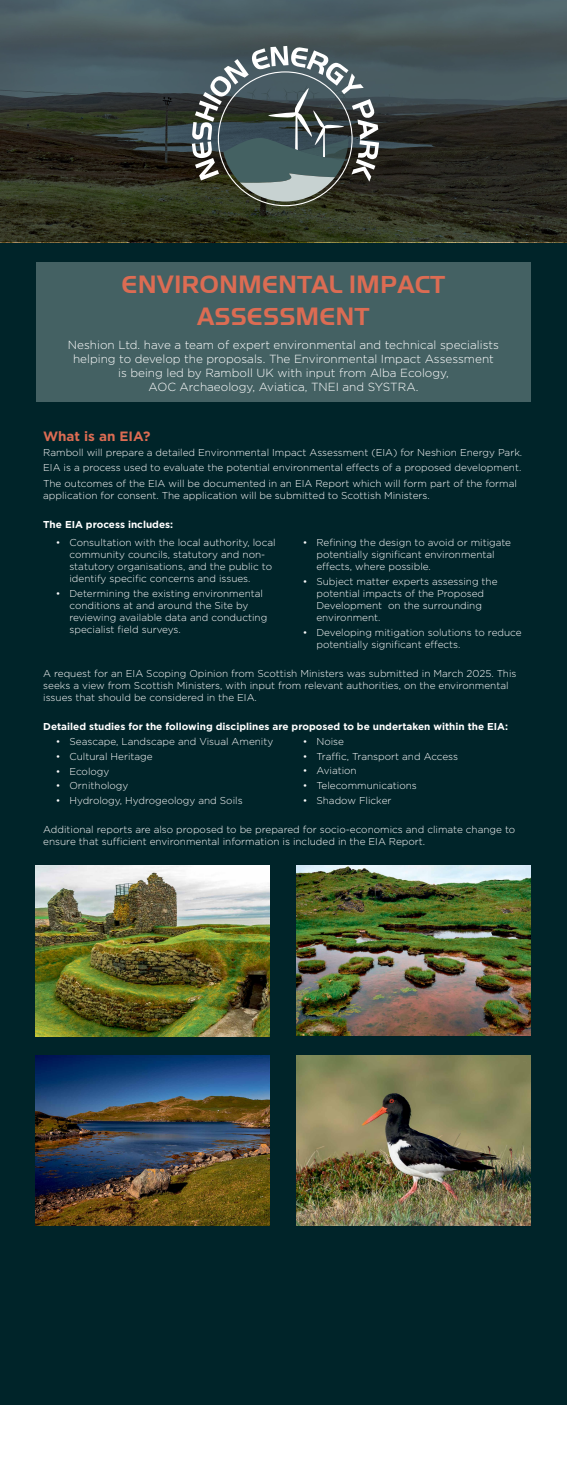
<style>
.page{position:relative;width:567px;height:1460px;background:#fff}
.page>*{position:absolute;margin:0;border:0;box-sizing:border-box;transform-origin:0 0}
.t1{font:700 26px/31.2px "Handel Gothic ITC Com";color:#dc6c53;text-align:center}
.t2{font:700 13.5px "Gotham";color:#dc6c53}
.t3{font:300 11.75px/14.1px "Gotham";color:#fff;text-align:center}
.t4{font:300 10px/12px "Gotham";color:#fff}
.t5{font:700 10px "Gotham";color:#fff}
</style>
<div class="page">
<div style="left:0;top:0;width:567px;height:1405px;background:#002429"></div>
<svg style="left:0;top:0;width:567px;height:242px;background:#38403c"></svg>
<svg style="left:192px;top:46px;width:187px;height:160px;background:#5b6767"></svg>
<div style="left:36px;top:262px;width:495px;height:140px;background:#446163"></div>
<img style="left:296px;top:866px;width:234px;height:170px">
<img style="left:35px;top:866px;width:234px;height:170px">
<img style="left:296px;top:1056px;width:234px;height:170px">
<img style="left:35px;top:1056px;width:234px;height:170px">
<h1 class="t1" style="left:122px;top:268px;width:325px">ENVIRONMENTAL IMPACT<br>ASSESSMENT</h1>
<p class="t3" style="left:68px;top:337px;width:432px">Neshion Ltd. have a team of expert environmental and technical specialists helping to develop the proposals. The Environmental Impact Assessment is being led by Ramboll UK with input from Alba Ecology,<br>AOC Archaeology, Aviatica, TNEI and SYSTRA.</p>
<h2 class="t2" style="left:43px;top:427px;width:109px">What is an EIA?</h2>
<p class="t4" style="left:43px;top:444px;width:480px;line-height:15.6px;text-align:justify">Ramboll will prepare a detailed Environmental Impact Assessment (EIA) for Neshion Energy Park.<br>EIA is a process used to evaluate the potential environmental effects of a proposed development.<br>The outcomes of the EIA will be documented in an EIA Report which will form part of the formal</p>
<p class="t4" style="left:43px;top:489px;width:388px">application for consent. The application will be submitted to Scottish Ministers.</p>
<p class="t5" style="left:43px;top:518px;width:131px">The EIA process includes:</p>
<p class="t4" style="left:69px;top:537px;width:208px;text-indent:-13px">• Consultation with the local authority, local community councils, statutory and non&shy;statutory organisations, and the public to identify specific concerns and issues.</p>
<p class="t4" style="left:69px;top:587px;width:199px;text-indent:-13px">• Determining the existing environmental conditions at and around the Site by reviewing available data and conducting specialist field surveys.</p>
<p class="t4" style="left:316px;top:537px;width:196px;text-indent:-13px">• Refining the design to avoid or mitigate potentially significant environmental effects, where possible.</p>
<p class="t4" style="left:316px;top:575px;width:183px;text-indent:-13px">• Subject matter experts assessing the potential impacts of the Proposed<br>Development on the surrounding environment.</p>
<p class="t4" style="left:316px;top:626px;width:207px;text-indent:-13px">• Developing mitigation solutions to reduce potentially significant effects.</p>
<p class="t4" style="left:43px;top:667px;width:475px">A request for an EIA Scoping Opinion from Scottish Ministers was submitted in March 2025. This seeks a view from Scottish Ministers, with input from relevant authorities, on the environmental issues that should be considered in the EIA.</p>
<p class="t5" style="left:43px;top:720px;width:466px">Detailed studies for the following disciplines are proposed to be undertaken within the EIA:</p>
<p class="t4" style="left:56px;top:735px;width:219px">• Seascape, Landscape and Visual Amenity</p>
<p class="t4" style="left:56px;top:750px;width:98px">• Cultural Heritage</p>
<p class="t4" style="left:56px;top:765px;width:55px">• Ecology</p>
<p class="t4" style="left:56px;top:780px;width:74px">• Ornithology</p>
<p class="t4" style="left:56px;top:794px;width:188px">• Hydrology, Hydrogeology and Soils</p>
<p class="t4" style="left:303px;top:735px;width:43px">• Noise</p>
<p class="t4" style="left:303px;top:750px;width:157px">• Traffic, Transport and Access</p>
<p class="t4" style="left:303px;top:765px;width:55px">• Aviation</p>
<p class="t4" style="left:303px;top:780px;width:115px">• Telecommunications</p>
<p class="t4" style="left:303px;top:794px;width:90px">• Shadow Flicker</p>
<p class="t4" style="left:43px;top:823px;width:474px">Additional reports are also proposed to be prepared for socio-economics and climate change to ensure that sufficient environmental information is included in the EIA Report.</p>
</div>
